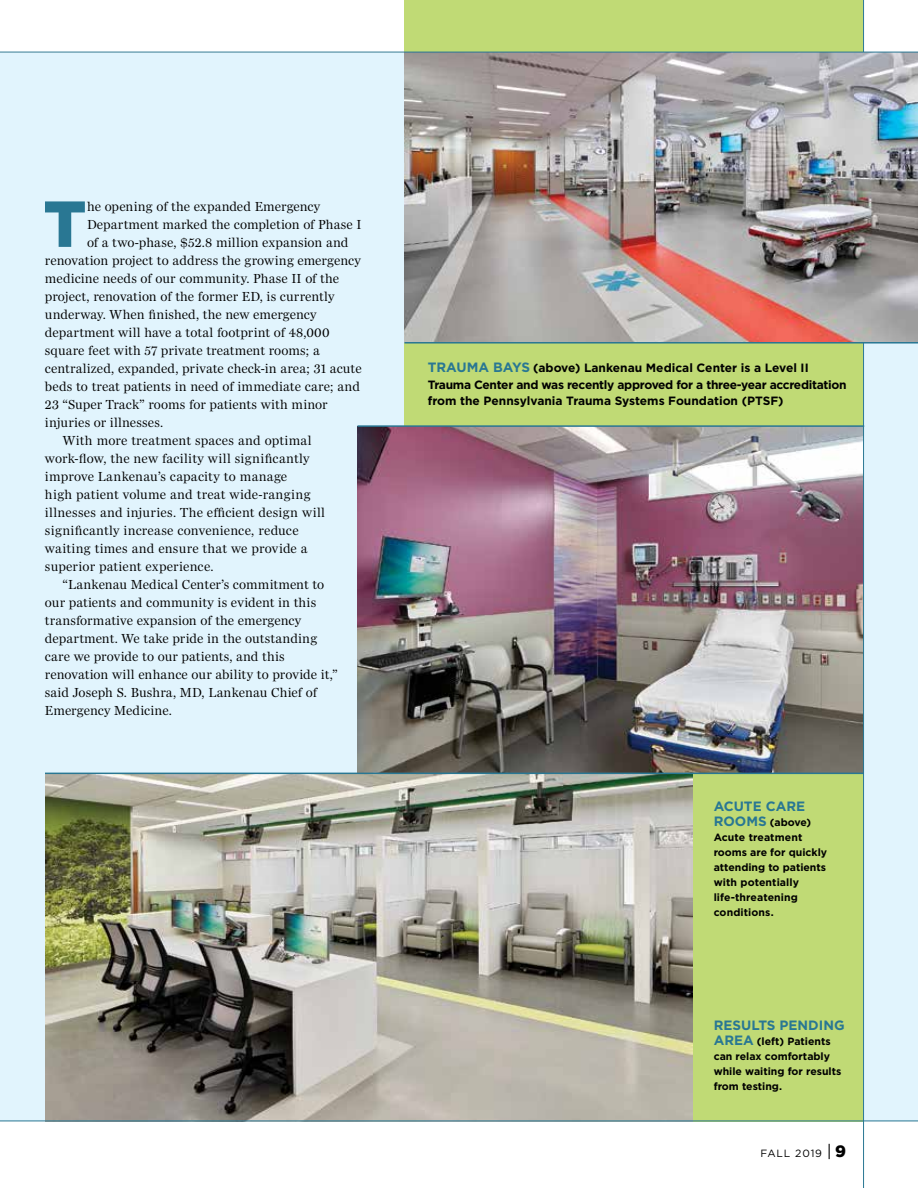
<style>
.page{position:relative;width:918px;height:1188px;background:#fff}
.page>*{position:absolute;margin:0;border:0;box-sizing:border-box;transform-origin:0 0}
.t1{font:900 64.95px "Gotham";color:#297793}
.t2{font:13.5px "Miller Daily One";letter-spacing:.01em;color:#000}
.t3{font:700 13.5px "Gotham";color:#297793}
.t4{font:700 12px/16.5px "Gotham";letter-spacing:-.02em;color:#000}
.t5{font:700 10.5px/15px "Gotham";color:#000}
.t6{font:10.5px "Gotham";letter-spacing:.08em;color:#000}
.s1{font-size:13.5px;color:#297793}
.s2{font-size:16.5px}
.s3{font-weight:900;font-size:16.5px}
</style>
<div class="page">
<div style="left:0;top:53px;width:918px;height:1067px;background:#e1f4fd"></div>
<div style="left:405px;top:0;width:458px;height:1121px;background:#c0da75"></div>
<img style="left:357px;top:427px;width:506px;height:346px">
<hr style="left:863px;top:0;width:1px;height:1188px;background:#297793">
<img style="left:405px;top:53px;width:513px;height:289px">
<img style="left:45px;top:774px;width:648px;height:346px">
<hr style="left:405px;top:342px;width:513px;height:2px;background:#297793">
<hr style="left:357px;top:425px;width:507px;height:2px;background:#297793">
<hr style="left:45px;top:773px;width:819px;height:1px;background:#297793">
<hr style="left:0;top:1120px;width:918px;height:1px;background:#297793">
<hr style="left:0;top:52px;width:918px;height:1px;background:#297793">
<h1 class="t1" style="left:44px;top:186px;width:44px">T</h1>
<p class="t2" style="left:87px;top:199px;width:235px">he opening of the expanded Emergency</p>
<p class="t2" style="left:87px;top:217px;width:276px">Department marked the completion of Phase I</p>
<p class="t2" style="left:87px;top:235px;width:263px">of a two-phase, $52.8 million expansion and</p>
<p class="t2" style="left:45px;top:253px;width:317px">renovation project to address the growing emergency</p>
<p class="t2" style="left:45px;top:271px;width:296px">medicine needs of our community. Phase II of the</p>
<p class="t2" style="left:45px;top:289px;width:291px">project, renovation of the former ED, is currently</p>
<p class="t2" style="left:45px;top:307px;width:273px">underway. When finished, the new emergency</p>
<p class="t2" style="left:45px;top:325px;width:286px">department will have a total footprint of 48,000</p>
<p class="t2" style="left:45px;top:343px;width:276px">square feet with 57 private treatment rooms; a</p>
<p class="t2" style="left:45px;top:361px;width:318px">centralized, expanded, private check-in area; 31 acute</p>
<p class="t2" style="left:45px;top:379px;width:316px">beds to treat patients in need of immediate care; and</p>
<p class="t2" style="left:45px;top:397px;width:284px">23 “Super Track” rooms for patients with minor</p>
<p class="t2" style="left:45px;top:415px;width:120px">injuries or illnesses.</p>
<p class="t2" style="left:63px;top:433px;width:250px">With more treatment spaces and optimal</p>
<p class="t2" style="left:45px;top:451px;width:266px">work-flow, the new facility will significantly</p>
<p class="t2" style="left:45px;top:469px;width:244px">improve Lankenau’s capacity to manage</p>
<p class="t2" style="left:45px;top:487px;width:267px">high patient volume and treat wide-ranging</p>
<p class="t2" style="left:45px;top:505px;width:282px">illnesses and injuries. The efficient design will</p>
<p class="t2" style="left:45px;top:523px;width:255px">significantly increase convenience, reduce</p>
<p class="t2" style="left:45px;top:541px;width:264px">waiting times and ensure that we provide a</p>
<p class="t2" style="left:45px;top:559px;width:170px">superior patient experience.</p>
<p class="t2" style="left:63px;top:577px;width:263px">“Lankenau Medical Center’s commitment to</p>
<p class="t2" style="left:45px;top:595px;width:273px">our patients and community is evident in this</p>
<p class="t2" style="left:45px;top:613px;width:258px">transformative expansion of the emergency</p>
<p class="t2" style="left:45px;top:631px;width:274px">department. We take pride in the outstanding</p>
<p class="t2" style="left:45px;top:649px;width:241px">care we provide to our patients, and this</p>
<p class="t2" style="left:45px;top:667px;width:294px">renovation will enhance our ability to provide it,”</p>
<p class="t2" style="left:45px;top:685px;width:274px">said Joseph S. Bushra, MD, Lankenau Chief of</p>
<p class="t2" style="left:45px;top:703px;width:129px">Emergency Medicine.</p>
<p class="t4" style="left:428px;top:360px;width:420px"><span class="s1">TRAUMA BAYS</span> (above) Lankenau Medical Center is a Level II<br>Trauma Center and was recently approved for a three-year accreditation from the Pennsylvania Trauma Systems Foundation (PTSF)</p>
<p class="t3" style="left:714px;top:798px;width:93px">ACUTE CARE</p>
<p class="t5" style="left:714px;top:815px;width:115px"><span class="s1">ROOMS</span> (above)<br>Acute treatment rooms are for quickly attending to patients with potentially life-threatening conditions.</p>
<p class="t3" style="left:714px;top:1017px;width:132px">RESULTS PENDING</p>
<p class="t5" style="left:714px;top:1034px;width:129px"><span class="s1">AREA</span> (left) Patients can relax comfortably while waiting for results from testing.</p>
<p class="t6" style="left:761px;top:1147px;width:87px">FALL 2019 <span class="s2">|</span> <span class="s3">9</span></p>
</div>
